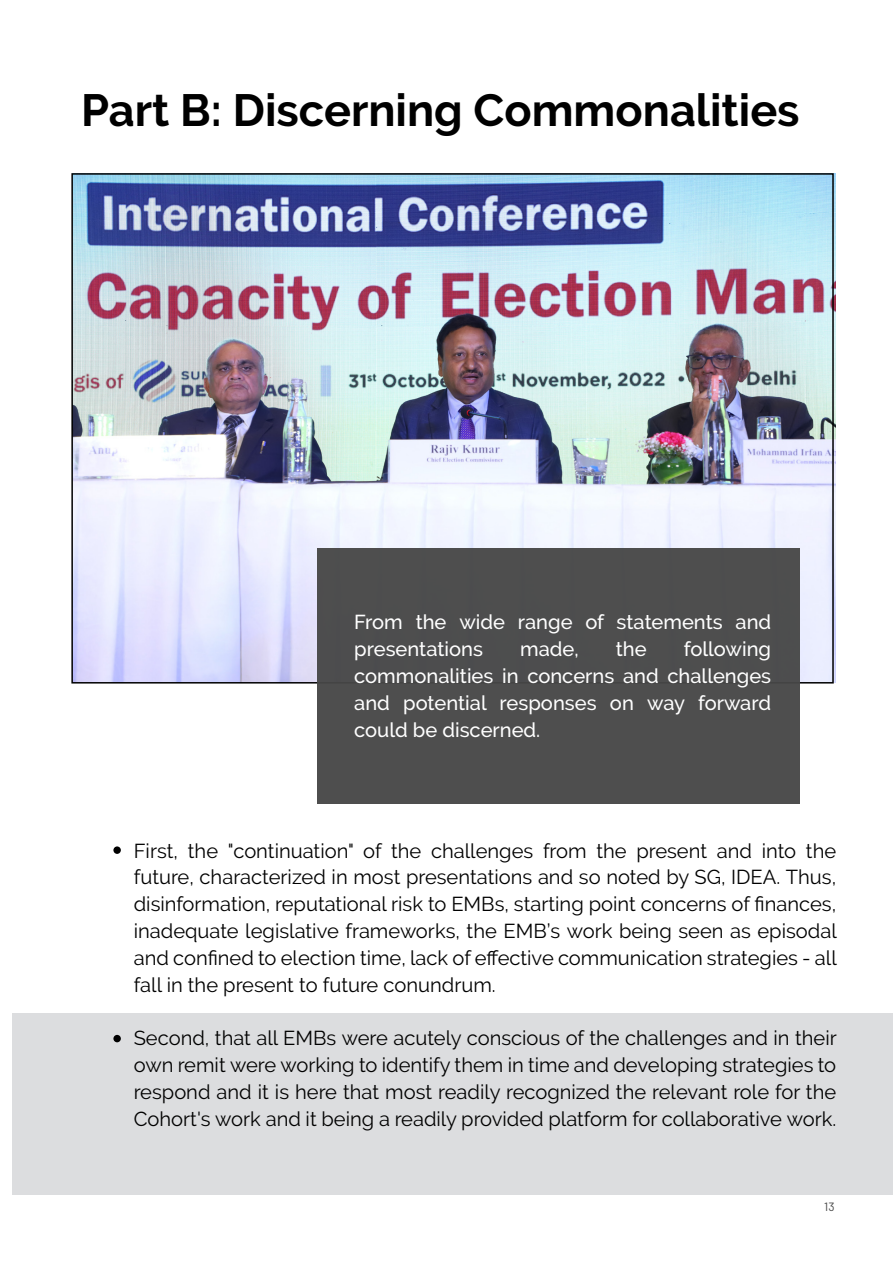
<style>
.page{position:relative;width:893px;height:1263px;background:#fff}
.page>*{position:absolute;margin:0;border:0;box-sizing:border-box;transform-origin:0 0}
.t1{font:700 45px "Raleway";color:#000}
.t2{font:20.1px/26.8px "Raleway";color:#000;text-align:justify}
.t3{font:500 20.1px/26.8px "Raleway";color:#fff}
.t4{font:12px "Barlow";color:#444}
</style>
<div class="page">
<img style="left:74px;top:174px;width:761px;height:509px">
<div style="left:12px;top:1013px;width:881px;height:181px;background:#dcdddf"></div>
<div style="left:113px;top:846px;width:8px;height:8px;background:#000;border-radius:50%"></div>
<div style="left:113px;top:1035px;width:8px;height:7px;background:#000;border-radius:50%"></div>
<div style="left:317px;top:548px;width:483px;height:255px;background:#4e4e4e"></div>
<h1 class="t1" style="left:81px;top:84px;width:720px">Part B: Discerning Commonalities</h1>
<p class="t3" style="left:354px;top:609px;width:419px">From the wide range of statements and presentations</p>
<p class="t3" style="left:354px;top:636px;width:418px;text-align:justify;text-indent:329px">following commonalities in concerns and challenges and potential responses on way forward could be discerned.</p>
<p class="t3" style="left:520px;top:636px;width:60px">made,</p>
<p class="t3" style="left:616px;top:636px;width:32px">the</p>
<p class="t2" style="left:134px;top:837px;width:705px">First, the "continuation" of the challenges from the present and into the future, characterized in most presentations and so noted by SG, IDEA. Thus, disinformation, reputational risk to EMBs, starting point concerns of finances, inadequate legislative frameworks, the EMB’s work being seen as episodal and confined to election time, lack of effective communication strategies - all fall in the present to future conundrum.</p>
<p class="t2" style="left:134px;top:1025px;width:704px">Second, that all EMBs were acutely conscious of the challenges and in their own remit were working to identify them in time and developing strategies to respond and it is here that most readily recognized the relevant role for the Cohort's work and it being a readily provided platform for collaborative work.</p>
<p class="t4" style="left:824px;top:1199px;width:12px">13</p>
</div>
